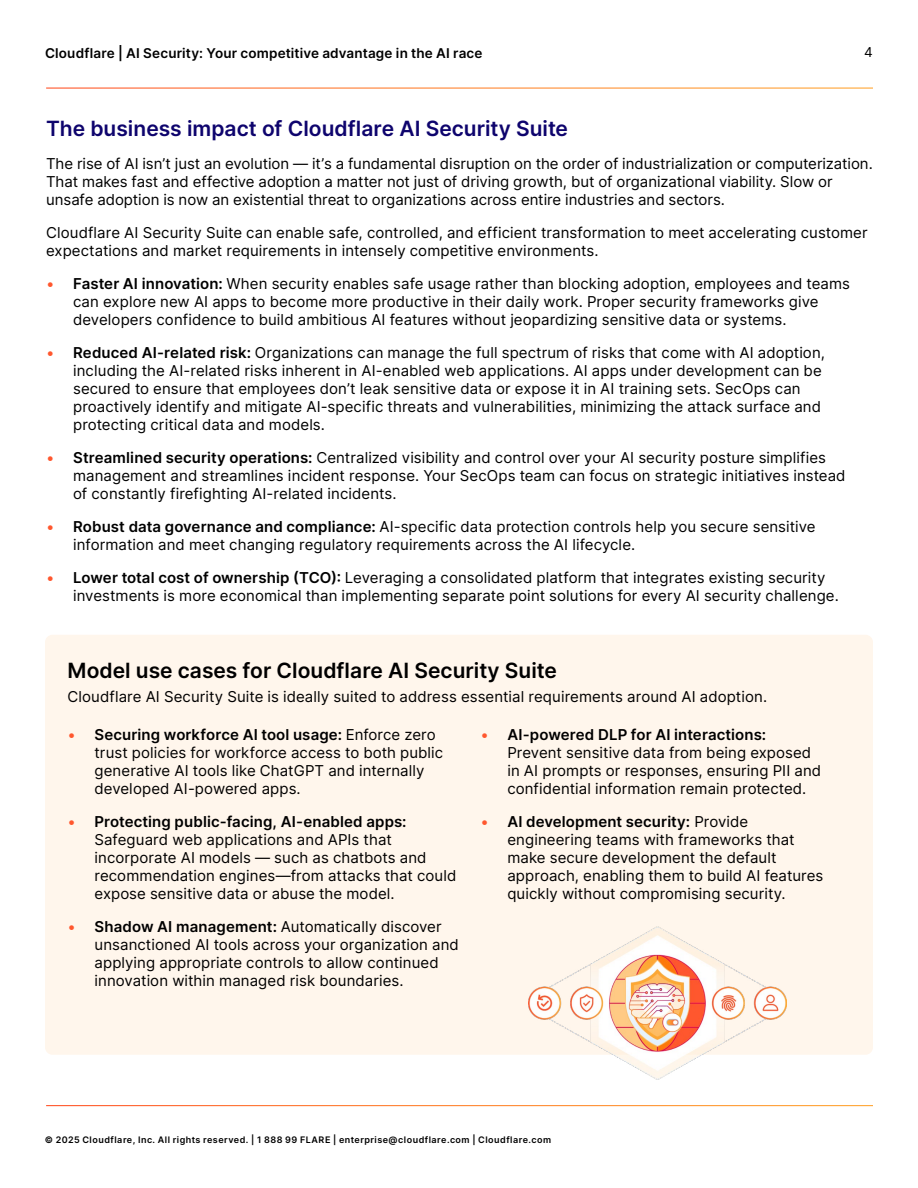
<style>
.page{position:relative;width:918px;height:1188px;background:#fff}
.page>*{position:absolute;margin:0;border:0;box-sizing:border-box;transform-origin:0 0}
.H2_Indigo__Sub_head{font:600 21px "Inter";color:#0e046d}
.H2_Black__Sub_head{font:600 21px "Inter";color:#000}
.Body_Copy{font:15px/18px "Inter";letter-spacing:.005em;color:#000}
.t1{font:600 13.5px "Inter";letter-spacing:.01em;color:#000}
.t2{font:13.5px "Inter";color:#000}
.t3{font:600 9px "Inter";letter-spacing:.055em;color:#000}
.s1{color:#ff572e}
.s2{font-weight:600}
</style>
<div class="page">
<div style="left:45px;top:635px;width:828px;height:420px;background:#fff6ec;border-radius:8px"></div>
<img style="left:528px;top:926px;width:259px;height:154px">
<p class="t1" style="left:45px;top:43px;width:439px">Cloudflare | AI Security: Your competitive advantage in the AI race</p>
<p class="t2" style="left:864px;top:42px;width:10px">4</p>
<p class="H2_Indigo__Sub_head" style="left:46px;top:113px;width:523px">The business impact of Cloudflare AI Security Suite</p>
<p class="Body_Copy" style="left:46px;top:154px;width:828px">The rise of AI isn’t just an evolution — it’s a fundamental disruption on the order of industrialization or computerization.<br>That makes fast and effective adoption a matter not just of driving growth, but of organizational viability. Slow or unsafe adoption is now an existential threat to organizations across entire industries and sectors.</p>
<p class="Body_Copy" style="left:46px;top:223px;width:823px">Cloudflare AI Security Suite can enable safe, controlled, and efficient transformation to meet accelerating customer expectations and market requirements in intensely competitive environments.</p>
<p class="Body_Copy" style="left:73px;top:274px;width:778px;text-indent:-27px"><span class="s1">•</span> <span class="s2">Faster AI innovation:</span> When security enables safe usage rather than blocking adoption, employees and teams can explore new AI apps to become more productive in their daily work. Proper security frameworks give developers confidence to build ambitious AI features without jeopardizing sensitive data or systems.</p>
<p class="Body_Copy" style="left:73px;top:343px;width:753px;text-indent:-27px"><span class="s1">•</span> <span class="s2">Reduced AI-related risk:</span> Organizations can manage the full spectrum of risks that come with AI adoption, including the AI-related risks inherent in AI-enabled web applications. AI apps under development can be secured to ensure that employees don’t leak sensitive data or expose it in AI training sets. SecOps can proactively identify and mitigate AI-specific threats and vulnerabilities, minimizing the attack surface and protecting critical data and models.</p>
<p class="Body_Copy" style="left:73px;top:448px;width:774px;text-indent:-27px"><span class="s1">•</span> <span class="s2">Streamlined security operations:</span> Centralized visibility and control over your AI security posture simplifies management and streamlines incident response. Your SecOps team can focus on strategic initiatives instead of constantly firefighting AI-related incidents.</p>
<p class="Body_Copy" style="left:73px;top:517px;width:744px;text-indent:-27px"><span class="s1">•</span> <span class="s2">Robust data governance and compliance:</span> AI-specific data protection controls help you secure sensitive information and meet changing regulatory requirements across the AI lifecycle.</p>
<p class="Body_Copy" style="left:73px;top:568px;width:767px;text-indent:-27px"><span class="s1">•</span> <span class="s2">Lower total cost of ownership (TCO):</span> Leveraging a consolidated platform that integrates existing security investments is more economical than implementing separate point solutions for every AI security challenge.</p>
<p class="H2_Black__Sub_head" style="left:68px;top:654px;width:491px">Model use cases for Cloudflare AI Security Suite</p>
<p class="Body_Copy" style="left:68px;top:687px;width:701px">Cloudflare AI Security Suite is ideally suited to address essential requirements around AI adoption.</p>
<p class="Body_Copy" style="left:95px;top:725px;width:350px;text-indent:-27px"><span class="s1">•</span> <span class="s2">Securing workforce AI tool usage:</span> Enforce zero trust policies for workforce access to both public generative AI tools like ChatGPT and internally developed AI-powered apps.</p>
<p class="Body_Copy" style="left:95px;top:812px;width:363px;text-indent:-27px"><span class="s1">•</span> <span class="s2">Protecting public-facing, AI-enabled apps:<br></span>Safeguard web applications and APIs that incorporate AI models — such as chatbots and recommendation engines—from attacks that could expose sensitive data or abuse the model.</p>
<p class="Body_Copy" style="left:95px;top:917px;width:366px;text-indent:-27px"><span class="s1">•</span> <span class="s2">Shadow AI management:</span> Automatically discover unsanctioned AI tools across your organization and applying appropriate controls to allow continued innovation within managed risk boundaries.</p>
<p class="Body_Copy" style="left:507px;top:725px;width:315px;text-indent:-27px"><span class="s1">•</span> <span class="s2">AI-powered DLP for AI interactions:<br></span>Prevent sensitive data from being exposed in AI prompts or responses, ensuring PII and confidential information remain protected.</p>
<p class="Body_Copy" style="left:507px;top:812px;width:318px;text-indent:-27px"><span class="s1">•</span> <span class="s2">AI development security:</span> Provide engineering teams with frameworks that make secure development the default approach, enabling them to build AI features quickly without compromising security.</p>
<p class="t3" style="left:45px;top:1133px;width:508px">© 2025 Cloudflare, Inc. All rights reserved. | 1 888 99 FLARE | enterprise@cloudflare.com | Cloudflare.com</p>
</div>
